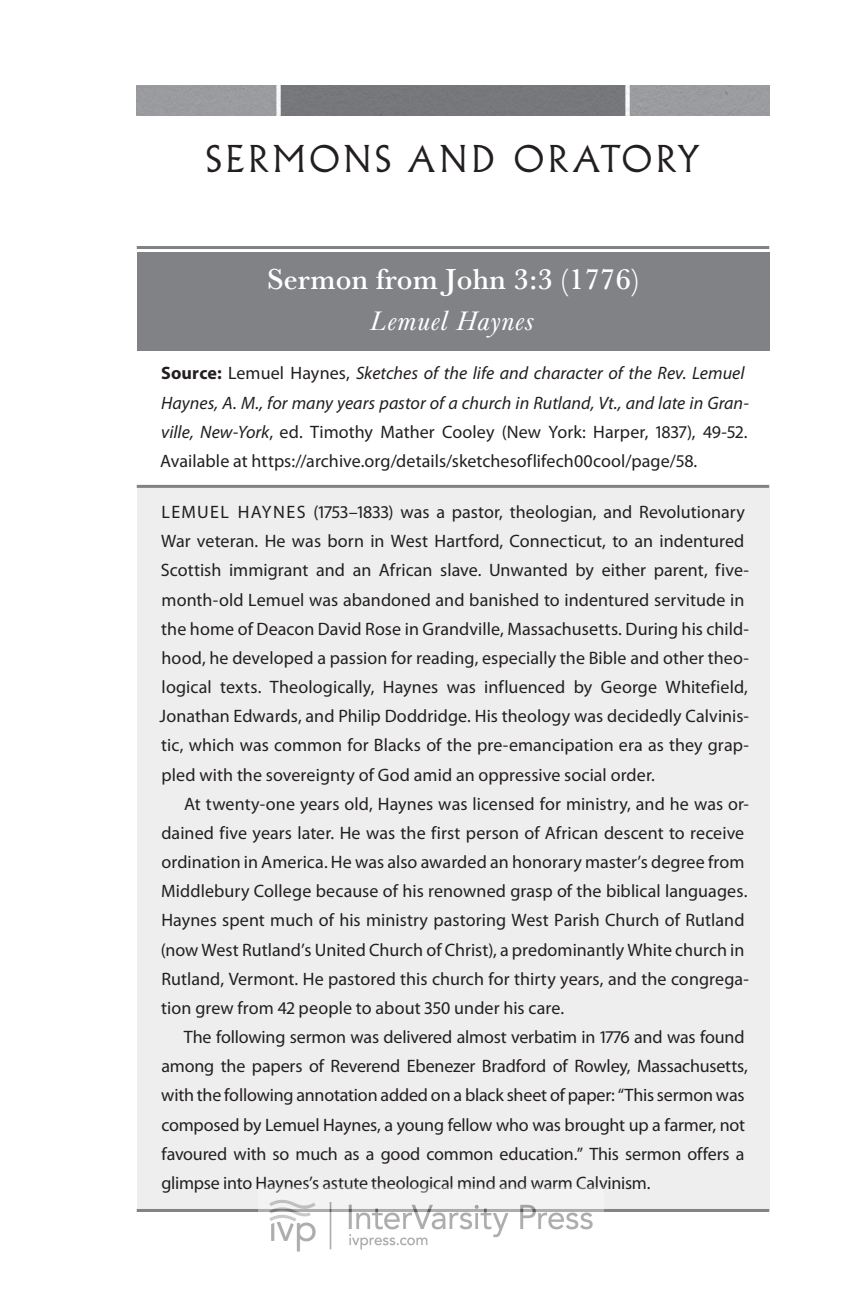
<style>
.page{position:relative;width:862px;height:1297px;background:#fff}
.page>*{position:absolute;margin:0;border:0;box-sizing:border-box;transform-origin:0 0}
.t1{font:300 36px "Albertus MT Std";letter-spacing:.1em;color:#231f20}
.t2{font:500 30px "Baskerville URW";color:#fff}
.t3{font:italic 28px "Baskerville URW";letter-spacing:.025em;color:#fff}
.t4{font:18px/29.2px "Myriad Pro";color:#231f20}
.s1{font-weight:700}
.s2{font-style:italic}
</style>
<div class="page">
<img style="left:137px;top:86px;width:632px;height:30px">
<div style="left:137px;top:253px;width:632px;height:54px;background:#808285"></div>
<hr style="left:137px;top:246px;width:632px;height:3px;background:#808285">
<div style="left:137px;top:299px;width:632px;height:52px;background:#808285"></div>
<hr style="left:137px;top:485px;width:632px;height:3px;background:#808285">
<div style="left:137px;top:488px;width:632px;height:313px;background:#eeeeef"></div>
<div style="left:137px;top:780px;width:632px;height:254px;background:#eeeeef"></div>
<div style="left:137px;top:1013px;width:632px;height:196px;background:#eeeeef"></div>
<hr style="left:137px;top:1209px;width:632px;height:3px;background:#808285">
<img style="left:258px;top:1200px;width:345px;height:52px">
<h1 class="t1" style="left:206px;top:137px;width:495px">SERMONS AND ORATORY</h1>
<h2 class="t2" style="left:267px;top:258px;width:373px">Sermon from John 3:3 (1776)</h2>
<h3 class="t3" style="left:370px;top:305px;width:165px">Lemuel Haynes</h3>
<p class="t4" style="left:160px;top:359px;width:590px"><span class="s1">Source:</span> Lemuel Haynes, <span class="s2">Sketches of the life and character of the Rev. Lemuel Haynes, A. M., for many years pastor of a church in Rutland, Vt., and late in Gran&shy;ville, New-York</span>, ed. Timothy Mather Cooley (New York: Harper, 1837), 49‑52.<br>Available at https://archive.org/details/sketchesoflifech00cool/page/58.</p>
<p class="t4" style="left:159px;top:498px;width:591px">LEMUEL HAYNES (1753–1833) was a pastor, theologian, and Revolutionary War veteran. He was born in West Hartford, Connecticut, to an indentured Scottish immigrant and an African slave. Unwanted by either parent, five‑ month‑old Lemuel was abandoned and banished to indentured servitude in the home of Deacon David Rose in Grandville, Massachusetts. During his child‑ hood, he developed a passion for reading, especially the Bible and other theo‑ logical texts. Theologically, Haynes was influenced by George Whitefield, Jonathan Edwards, and Philip Doddridge. His theology was decidedly Calvinis‑ tic, which was common for Blacks of the pre‑emancipation era as they grap‑ pled with the sovereignty of God amid an oppressive social order.</p>
<p class="t4" style="left:161px;top:789px;width:589px;text-indent:23px">At twenty‑one years old, Haynes was licensed for ministry, and he was or‑ dained five years later. He was the first person of African descent to receive ordination in America. He was also awarded an honorary master’s degree from Middlebury College because of his renowned grasp of the biblical languages.<br>Haynes spent much of his ministry pastoring West Parish Church of Rutland (now West Rutland’s United Church of Christ), a predominantly White church in Rutland, Vermont. He pastored this church for thirty years, and the congrega‑ tion grew from 42 people to about 350 under his care.</p>
<p class="t4" style="left:161px;top:1023px;width:588px;text-indent:23px">The following sermon was delivered almost verbatim in 1776 and was found among the papers of Reverend Ebenezer Bradford of Rowley, Massachusetts, with the following annotation added on a black sheet of paper: “This sermon was composed by Lemuel Haynes, a young fellow who was brought up a farmer, not favoured with so much as a good common education.” This sermon offers a glimpse into Haynes’s astute theological mind and warm Calvinism.</p>
</div>
